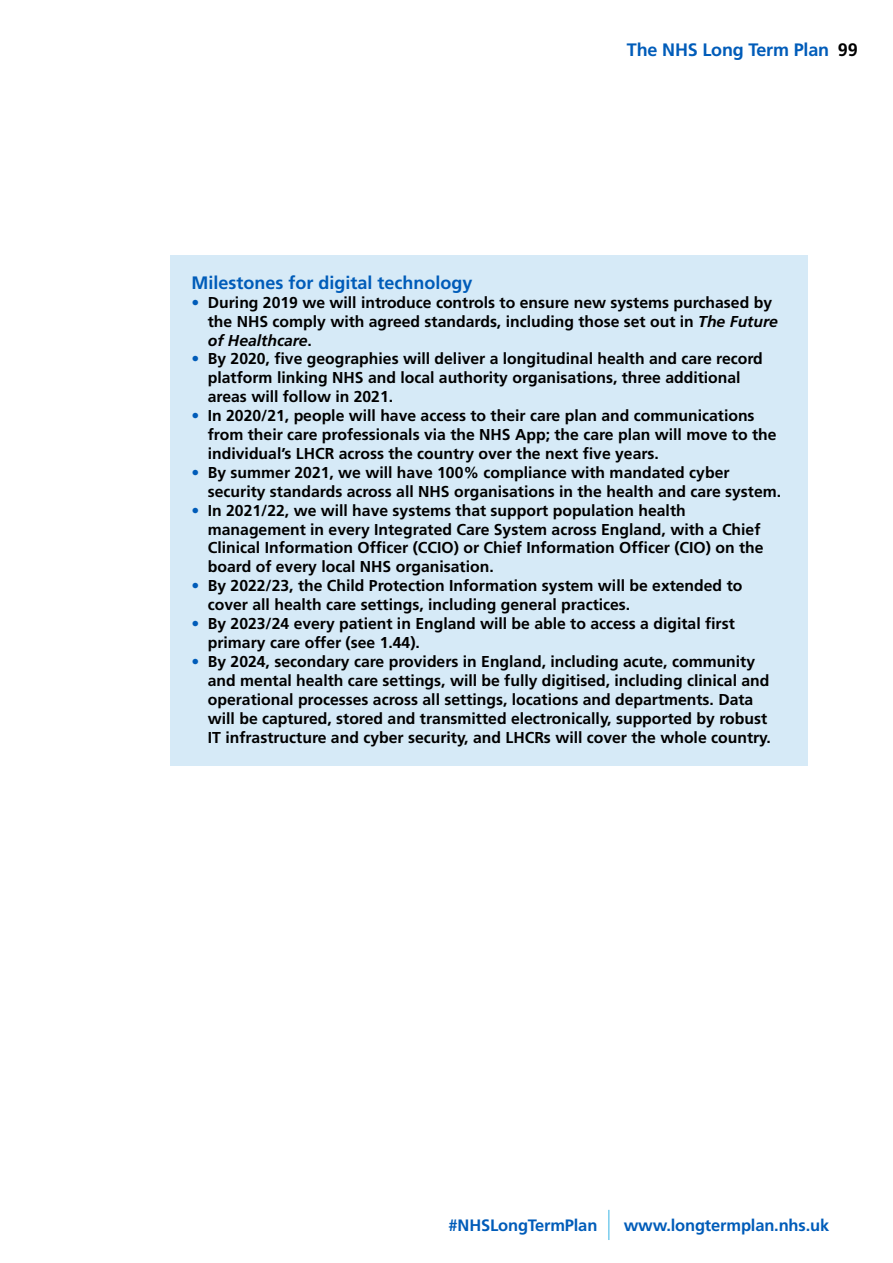
<style>
.page{position:relative;width:893px;height:1263px;background:#fff}
.page>*{position:absolute;margin:0;border:0;box-sizing:border-box;transform-origin:0 0}
.t1{font:700 18px "Frutiger";color:#005cb9}
.t2{font:700 18px "Frutiger LT Std";letter-spacing:-.01em;color:#005cb9}
.t3{font:700 16.5px "Frutiger LT Std";letter-spacing:-.01em;color:#005cb9}
.t4{font:700 15.75px/18.9px "Frutiger";color:#000}
.s1{color:#000}
.s2{color:#005cb9}
.s3{font-style:italic}
</style>
<div class="page">
<hr style="left:608px;top:1210px;width:1px;height:30px;background:#37b4e5">
<div style="left:170px;top:255px;width:638px;height:510px;background:#d6eaf7"></div>
<p class="t2" style="left:627px;top:39px;width:232px">The NHS Long Term Plan <span class="s1">99</span></p>
<p class="t1" style="left:191px;top:272px;width:283px">Milestones for digital technology</p>
<p class="t4" style="left:208px;top:293px;width:572px;text-indent:-16px"><span class="s2">•</span> During 2019 we will introduce controls to ensure new systems purchased by the NHS comply with agreed standards, including those set out in <span class="s3">The Future of Healthcare</span>.</p>
<p class="t4" style="left:208px;top:350px;width:556px;text-indent:-16px"><span class="s2">•</span> By 2020, five geographies will deliver a longitudinal health and care record platform linking NHS and local authority organisations, three additional areas will follow in 2021.</p>
<p class="t4" style="left:208px;top:406px;width:570px;text-indent:-16px"><span class="s2">•</span> In 2020/21, people will have access to their care plan and communications from their care professionals via the NHS App; the care plan will move to the individual’s LHCR across the country over the next five years.</p>
<p class="t4" style="left:208px;top:463px;width:575px;text-indent:-16px"><span class="s2">•</span> By summer 2021, we will have 100% compliance with mandated cyber security standards across all NHS organisations in the health and care system.</p>
<p class="t4" style="left:208px;top:501px;width:557px;text-indent:-16px"><span class="s2">•</span> In 2021/22, we will have systems that support population health management in every Integrated Care System across England, with a Chief Clinical Information Officer (CCIO) or Chief Information Officer (CIO) on the board of every local NHS organisation.</p>
<p class="t4" style="left:208px;top:576px;width:536px;text-indent:-16px"><span class="s2">•</span> By 2022/23, the Child Protection Information system will be extended to cover all health care settings, including general practices.</p>
<p class="t4" style="left:208px;top:614px;width:528px;text-indent:-16px"><span class="s2">•</span> By 2023/24 every patient in England will be able to access a digital first primary care offer (see 1.44).</p>
<p class="t4" style="left:208px;top:652px;width:565px;text-indent:-16px"><span class="s2">•</span> By 2024, secondary care providers in England, including acute, community and mental health care settings, will be fully digitised, including clinical and operational processes across all settings, locations and departments. Data will be captured, stored and transmitted electronically, supported by robust IT infrastructure and cyber security, and LHCRs will cover the whole country.</p>
<p class="t3" style="left:449px;top:1215px;width:150px">#NHSLongTermPlan</p>
<p class="t3" style="left:624px;top:1215px;width:207px">www.longtermplan.nhs.uk</p>
</div>
